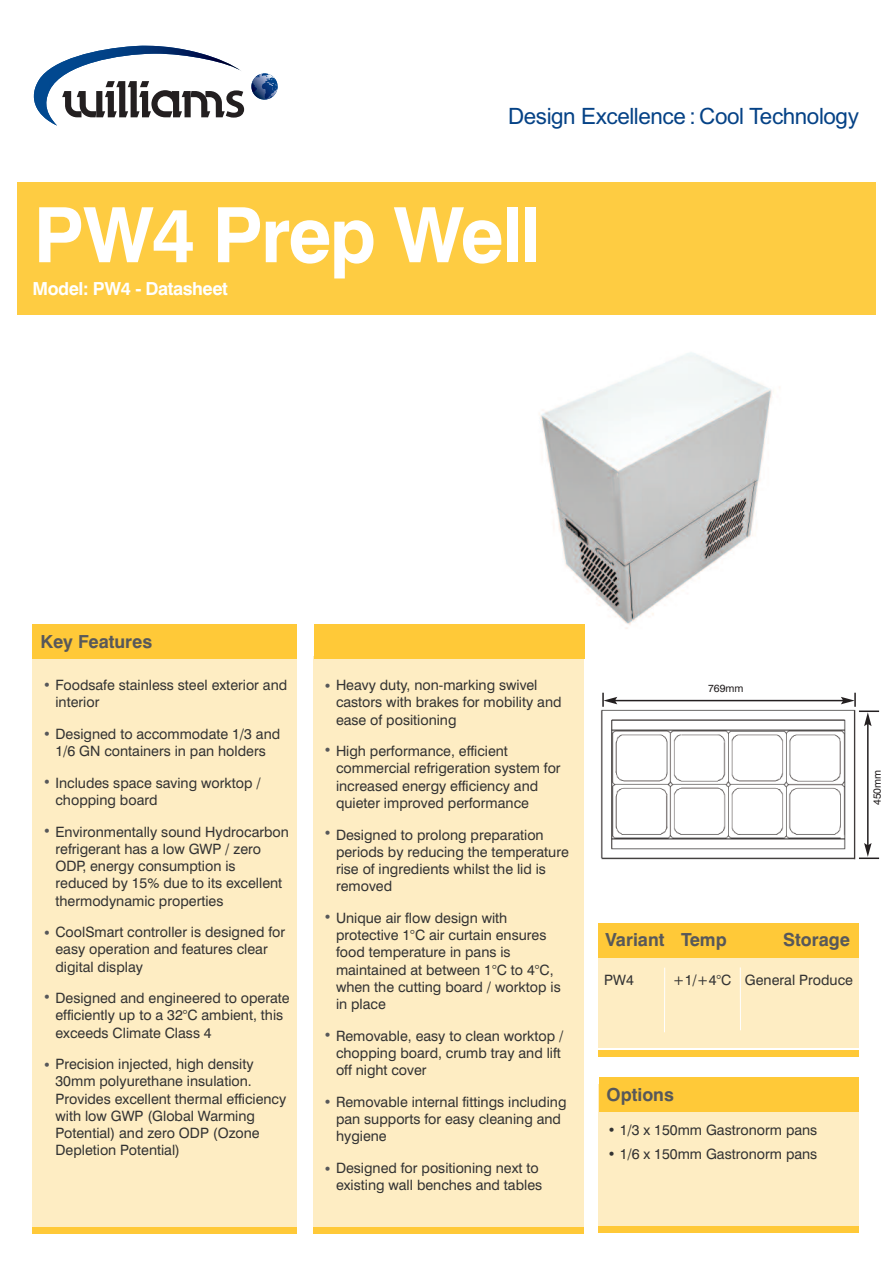
<style>
.page{position:relative;width:893px;height:1263px;background:#fff}
.page>*{position:absolute;margin:0;border:0;box-sizing:border-box;transform-origin:0 0}
.t1{font:700 76.35px "Swiss 721 BT";letter-spacing:-.03em;color:#fff}
.t2{font:22.5px "Arial";letter-spacing:-.02em;color:#054286}
.t3{font:700 18px "Swiss 721 BT";color:#57585a}
.t4{font:700 18px "Swiss 721 BT";letter-spacing:-.025em;color:#fff}
.t5{font:14.25px/17.2px "Swiss 721 BT";color:#333}
.t6{font:14.25px "Swiss 721 BT";color:#57585a}
.t7{font:10.5px "Swiss 721 BT";color:#231f20}
.s1{color:#57585a}
</style>
<div class="page">
<img style="left:540px;top:352px;width:240px;height:281px">
<svg style="left:253px;top:73px;width:25px;height:27px"></svg>
<img style="left:262px;top:78px;width:11px;height:21px">
<img style="left:251px;top:75px;width:18px;height:18px">
<img style="left:34px;top:46px;width:208px;height:80px">
<div style="left:17px;top:182px;width:859px;height:133px;background:#fecc42"></div>
<div style="left:32px;top:624px;width:265px;height:605px;background:#feedc3"></div>
<div style="left:32px;top:624px;width:265px;height:34px;background:#ffc938"></div>
<div style="left:313px;top:656px;width:271px;height:571px;background:#feedc3"></div>
<div style="left:599px;top:1084px;width:260px;height:147px;background:#feedc3"></div>
<div style="left:599px;top:1077px;width:260px;height:34px;background:#ffc938"></div>
<div style="left:599px;top:926px;width:260px;height:121px;background:#feedc3"></div>
<div style="left:33px;top:1227px;width:264px;height:6px;background:#ffc938"></div>
<div style="left:313px;top:1227px;width:271px;height:6px;background:#ffc938"></div>
<div style="left:599px;top:1226px;width:260px;height:6px;background:#ffc938"></div>
<div style="left:314px;top:624px;width:270px;height:34px;background:#ffc938"></div>
<div style="left:599px;top:924px;width:260px;height:34px;background:#ffc938"></div>
<hr style="left:664px;top:968px;width:1px;height:64px;background:#fff">
<div style="left:599px;top:1050px;width:260px;height:6px;background:#ffc938"></div>
<hr style="left:740px;top:967px;width:1px;height:63px;background:#fff">
<img style="left:601px;top:709px;width:255px;height:151px">
<hr style="left:615px;top:700px;width:228px;height:1px;background:#231f20">
<svg style="left:602px;top:693px;width:15px;height:14px"></svg>
<svg style="left:841px;top:693px;width:15px;height:14px"></svg>
<hr style="left:859px;top:710px;width:20px;height:2px;background:#231f20">
<hr style="left:859px;top:857px;width:20px;height:2px;background:#231f20">
<hr style="left:867px;top:723px;width:2px;height:123px;background:#231f20">
<svg style="left:864px;top:712px;width:8px;height:14px"></svg>
<svg style="left:864px;top:843px;width:8px;height:14px"></svg>
<h2 class="t2" style="left:508px;top:103px;width:352px">Design Excellence : Cool Technology</h2>
<h1 class="t1" style="left:33px;top:191px;width:509px">PW4 Prep Well</h1>
<p class="t4" style="left:32px;top:278px;width:197px">Model: PW4 - Datasheet</p>
<p class="t3" style="left:41px;top:631px;width:113px">Key Features</p>
<p class="t5" style="left:55px;top:677px;width:233px;text-indent:-13px"><span class="s1">•</span> Foodsafe stainless steel exterior and interior</p>
<p class="t5" style="left:43px;top:725px;width:239px;text-align:center"><span class="s1">•</span> Designed to accommodate 1/3 and<br>1/6 GN containers in pan holders</p>
<p class="t5" style="left:55px;top:774px;width:207px;text-indent:-13px"><span class="s1">•</span> Includes space saving worktop / chopping board</p>
<p class="t5" style="left:55px;top:823px;width:235px;text-indent:-13px"><span class="s1">•</span> Environmentally sound Hydrocarbon refrigerant has a low GWP / zero<br>ODP, energy consumption is reduced by 15% due to its excellent thermodynamic properties</p>
<p class="t5" style="left:55px;top:923px;width:231px;text-indent:-13px"><span class="s1">•</span> CoolSmart controller is designed for easy operation and features clear digital display</p>
<p class="t5" style="left:55px;top:989px;width:236px;text-indent:-13px"><span class="s1">•</span> Designed and engineered to operate efficiently up to a 32°C ambient, this exceeds Climate Class 4</p>
<p class="t5" style="left:55px;top:1055px;width:232px;text-indent:-13px"><span class="s1">•</span> Precision injected, high density<br>30mm polyurethane insulation.<br>Provides excellent thermal efficiency with low GWP (Global Warming<br>Potential) and zero ODP (Ozone<br>Depletion Potential)</p>
<p class="t5" style="left:336px;top:677px;width:227px;text-indent:-13px"><span class="s1">•</span> Heavy duty, non-marking swivel castors with brakes for mobility and ease of positioning</p>
<p class="t5" style="left:336px;top:743px;width:226px;text-indent:-13px"><span class="s1">•</span> High performance, efficient commercial refrigeration system for increased energy efficiency and quieter improved performance</p>
<p class="t5" style="left:336px;top:826px;width:234px">Designed to prolong preparation periods by reducing the temperature rise of ingredients whilst the lid is removed</p>
<p class="t5" style="left:336px;top:909px;width:226px;text-indent:-13px"><span class="s1">•</span> Unique air flow design with protective 1°C air curtain ensures food temperature in pans is maintained at between 1°C to 4°C, when the cutting board / worktop is in place</p>
<p class="t5" style="left:336px;top:1027px;width:229px;text-indent:-13px"><span class="s1">•</span> Removable, easy to clean worktop / chopping board, crumb tray and lift off night cover</p>
<p class="t5" style="left:336px;top:1093px;width:232px;text-indent:-13px"><span class="s1">•</span> Removable internal fittings including pan supports for easy cleaning and hygiene</p>
<p class="t5" style="left:336px;top:1159px;width:208px">Designed for positioning next to existing wall benches and tables</p>
<p class="t6" style="left:323px;top:825px;width:10px">•</p>
<p class="t6" style="left:323px;top:1161px;width:10px">•</p>
<p class="t7" style="left:708px;top:682px;width:37px">769mm</p>
<p class="t7" style="left:871px;top:805px;width:37px;rotate:-90deg">450mm</p>
<p class="t3" style="left:605px;top:929px;width:123px">Variant Temp</p>
<p class="t3" style="left:783px;top:929px;width:68px">Storage</p>
<p class="t5" style="left:604px;top:971px;width:31px">PW4</p>
<p class="t5" style="left:673px;top:972px;width:182px">+1/+4°C General Produce</p>
<p class="t3" style="left:606px;top:1084px;width:69px">Options</p>
<p class="t5" style="left:607px;top:1121px;width:212px">• 1/3 x 150mm Gastronorm pans</p>
<p class="t5" style="left:607px;top:1145px;width:212px">• 1/6 x 150mm Gastronorm pans</p>
</div>
